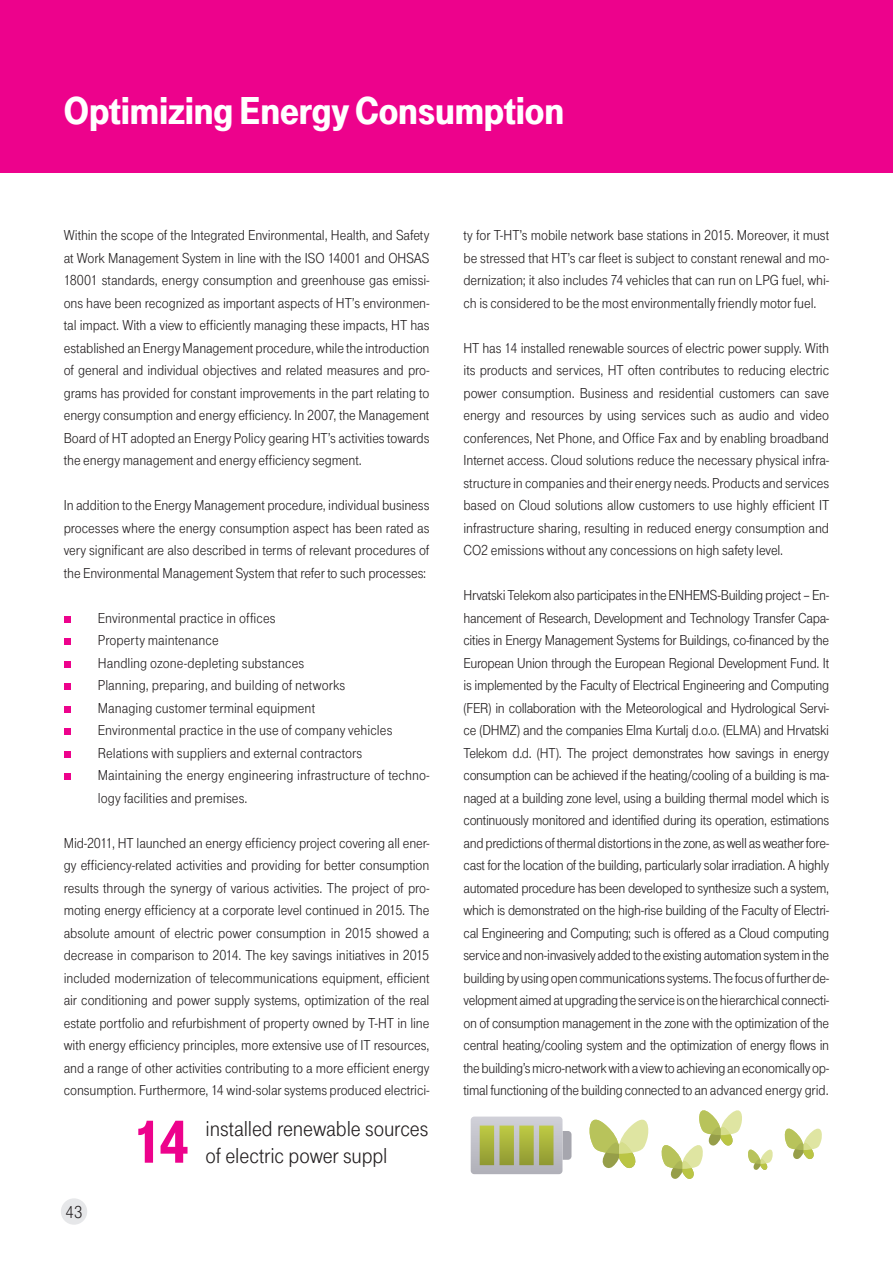
<style>
.page{position:relative;width:893px;height:1263px;background:#fff}
.page>*{position:absolute;margin:0;border:0;box-sizing:border-box;transform-origin:0 0}
.podnaslov{font:63px "Tele Grotesk Ultr";color:#ed028c}
.podnaslov-2{font:40.5px "Tele Grotesk Ultr";letter-spacing:-.005em;color:#fff}
.podnaslov-3{font:22.5px/27px "Tele Grotesk Norm";letter-spacing:-.005em;color:#231f20}
.t1{font:18px "Tele Grotesk Norm";color:#231f20}
.t{font:15px/22.5px "Tele Grotesk Norm";color:#231f20;text-align:justify}
</style>
<div class="page">
<div style="left:64px;top:616px;width:7px;height:7px;background:#ed028c"></div>
<div style="left:64px;top:638px;width:7px;height:7px;background:#ed028c"></div>
<div style="left:64px;top:661px;width:7px;height:7px;background:#ed028c"></div>
<div style="left:64px;top:683px;width:7px;height:7px;background:#ed028c"></div>
<div style="left:64px;top:706px;width:7px;height:7px;background:#ed028c"></div>
<div style="left:64px;top:728px;width:7px;height:7px;background:#ed028c"></div>
<div style="left:64px;top:751px;width:7px;height:7px;background:#ed028c"></div>
<div style="left:64px;top:773px;width:7px;height:7px;background:#ed028c"></div>
<div style="left:0;top:0;width:893px;height:173px;background:#ed028c"></div>
<svg style="left:470px;top:1116px;width:102px;height:59px;background:#babe96"></svg>
<svg style="left:589px;top:1119px;width:59px;height:49px"></svg>
<svg style="left:784px;top:1128px;width:38px;height:31px"></svg>
<svg style="left:661px;top:1110px;width:112px;height:69px"></svg>
<div style="left:61px;top:1198px;width:26px;height:27px;background:#e6e7e9;border-radius:50%"></div>
<p class="podnaslov-2" style="left:64px;top:88px;width:502px">Optimizing Energy Consumption</p>
<p class="t" style="left:64px;top:224px;width:367px">Within the scope of the Integrated Environmental, Health, and Safety at Work Management System in line with the ISO 14001 and OHSAS 18001 standards, energy consumption and greenhouse gas emissi&shy;ons have been recognized as important aspects of HT’s environmen&shy;tal impact. With a view to efficiently managing these impacts, HT has established an Energy Management procedure, while the introduction of general and individual objectives and related measures and pro&shy;grams has provided for constant improvements in the part relating to energy consumption and energy efficiency. In 2007, the Management Board of HT adopted an Energy Policy gearing HT’s activities towards the energy management and energy efficiency segment.</p>
<p class="t" style="left:64px;top:494px;width:367px">In addition to the Energy Management procedure, individual business processes where the energy consumption aspect has been rated as very significant are also described in terms of relevant procedures of the Environmental Management System that refer to such processes:</p>
<p class="t" style="left:98px;top:607px;width:179px">Environmental practice in offices</p>
<p class="t" style="left:98px;top:629px;width:122px">Property maintenance</p>
<p class="t" style="left:98px;top:652px;width:208px">Handling ozone-depleting substances</p>
<p class="t" style="left:98px;top:674px;width:249px">Planning, preparing, and building of networks</p>
<p class="t" style="left:98px;top:697px;width:219px">Managing customer terminal equipment</p>
<p class="t" style="left:98px;top:719px;width:296px">Environmental practice in the use of company vehicles</p>
<p class="t" style="left:98px;top:742px;width:266px">Relations with suppliers and external contractors</p>
<p class="t" style="left:98px;top:764px;width:333px">Maintaining the energy engineering infrastructure of techno&shy;logy facilities and premises.</p>
<p class="t" style="left:64px;top:832px;width:367px">Mid-2011, HT launched an energy efficiency project covering all ener&shy;gy efficiency-related activities and providing for better consumption results through the synergy of various activities. The project of pro&shy;moting energy efficiency at a corporate level continued in 2015. The absolute amount of electric power consumption in 2015 showed a decrease in comparison to 2014. The key savings initiatives in 2015 included modernization of telecommunications equipment, efficient air conditioning and power supply systems, optimization of the real estate portfolio and refurbishment of property owned by T-HT in line with energy efficiency principles, more extensive use of IT resources, and a range of other activities contributing to a more efficient energy consumption. Furthermore, 14 wind-solar systems produced electrici-</p>
<p class="t1" style="left:66px;top:1202px;width:19px">43</p>
<p class="podnaslov" style="left:133px;top:1107px;width:58px">14</p>
<p class="podnaslov-3" style="left:206px;top:1115px;width:224px">installed renewable sources of electric power suppl</p>
<p class="t" style="left:463px;top:224px;width:367px">ty for T-HT’s mobile network base stations in 2015. Moreover, it must be stressed that HT’s car fleet is subject to constant renewal and mo&shy;dernization; it also includes 74 vehicles that can run on LPG fuel, whi&shy;ch is considered to be the most environmentally friendly motor fuel.</p>
<p class="t" style="left:463px;top:337px;width:367px">HT has 14 installed renewable sources of electric power supply. With its products and services, HT often contributes to reducing electric power consumption. Business and residential customers can save energy and resources by using services such as audio and video conferences, Net Phone, and Office Fax and by enabling broadband Internet access. Cloud solutions reduce the necessary physical infra&shy;structure in companies and their energy needs. Products and services based on Cloud solutions allow customers to use highly efficient IT infrastructure sharing, resulting in reduced energy consumption and CO2 emissions without any concessions on high safety level.</p>
<p class="t" style="left:463px;top:584px;width:367px">Hrvatski Telekom also participates in the ENHEMS-Building project – En&shy;hancement of Research, Development and Technology Transfer Capa&shy;cities in Energy Management Systems for Buildings, co-financed by the European Union through the European Regional Development Fund. It is implemented by the Faculty of Electrical Engineering and Computing (FER) in collaboration with the Meteorological and Hydrological Servi&shy;ce (DHMZ) and the companies Elma Kurtalj d.o.o. (ELMA) and Hrvatski Telekom d.d. (HT). The project demonstrates how savings in energy consumption can be achieved if the heating/cooling of a building is ma&shy;naged at a building zone level, using a building thermal model which is continuously monitored and identified during its operation, estimations and predictions of thermal distortions in the zone, as well as weather fore&shy;cast for the location of the building, particularly solar irradiation. A highly automated procedure has been developed to synthesize such a system, which is demonstrated on the high-rise building of the Faculty of Electri&shy;cal Engineering and Computing; such is offered as a Cloud computing service and non-invasively added to the existing automation system in the building by using open communications systems. The focus of further de&shy;velopment aimed at upgrading the service is on the hierarchical connecti&shy;on of consumption management in the zone with the optimization of the central heating/cooling system and the optimization of energy flows in the building’s micro-network with a view to achieving an economically op&shy;timal functioning of the building connected to an advanced energy grid.</p>
</div>
